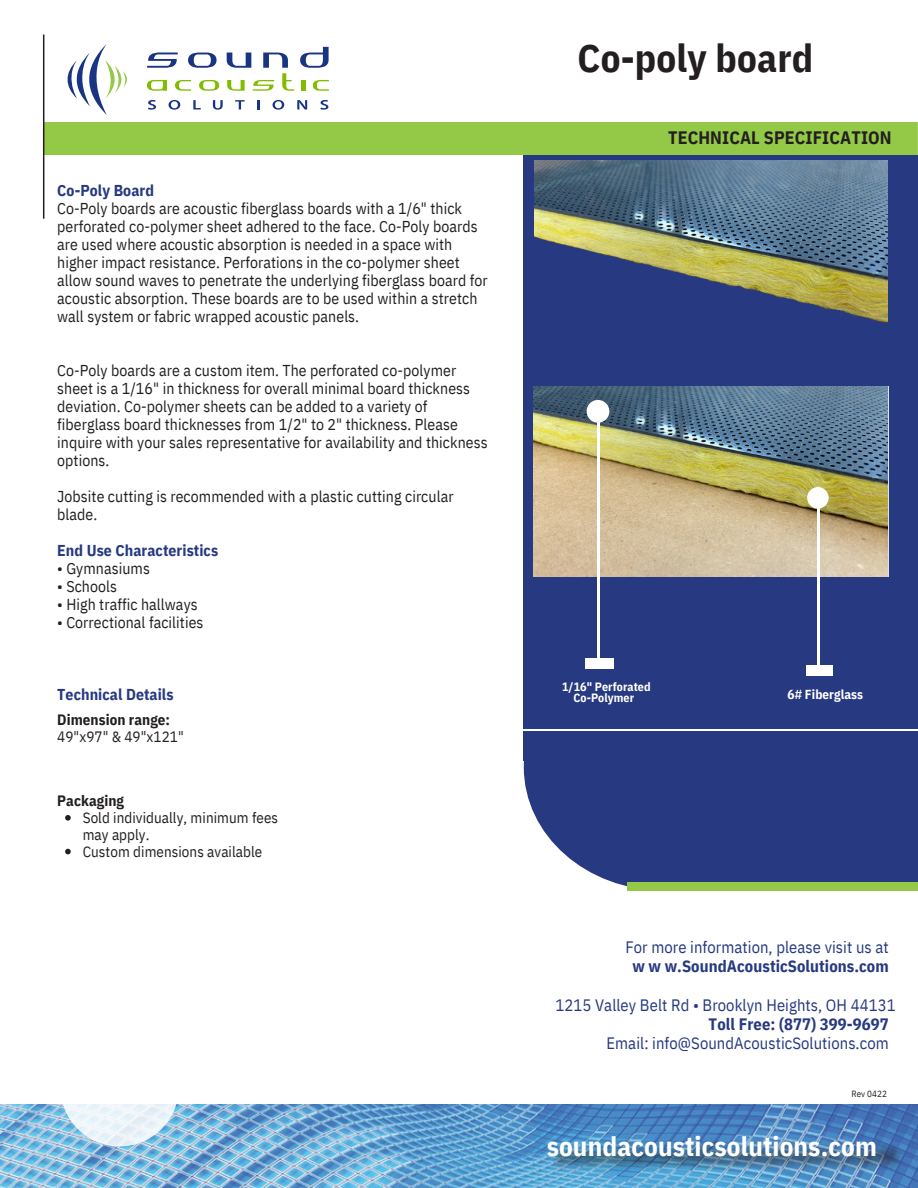
<style>
.page{position:relative;width:918px;height:1188px;background:#fff}
.page>*{position:absolute;margin:0;border:0;box-sizing:border-box;transform-origin:0 0}
.t1{font:700 39px "IBM Plex Sans Cond";letter-spacing:.005em;color:#231f20}
.t2{font:700 27px "IBM Plex Sans Cond";letter-spacing:.005em;color:#fff}
.t3{font:700 18px "IBM Plex Sans Cond";letter-spacing:.005em;color:#231f20}
.t4{font:16.5px/19.2px "IBM Plex Sans Cond";letter-spacing:.005em;color:#273980}
.t5{font:700 16.5px "IBM Plex Sans Cond";letter-spacing:.005em;color:#273980}
.t6{font:15.75px/18px "IBM Plex Sans Cond";letter-spacing:.005em;color:#231f20}
.t7{font:700 15.75px "IBM Plex Sans Cond";letter-spacing:.005em;color:#273980}
.t8{font:15px/16.8px "IBM Plex Sans Cond";letter-spacing:.005em;color:#231f20}
.t9{font:700 15px "IBM Plex Sans Cond";letter-spacing:.005em;color:#231f20}
.t10{font:700 13.05px "IBM Plex Sans Cond";letter-spacing:.005em;color:#fff}
.t11{font:700 12px/11.2px "IBM Plex Sans Cond";letter-spacing:.005em;color:#fff;text-align:center}
.t12{font:9px "IBM Plex Sans Cond";letter-spacing:.005em;color:#231f20}
.s1{font-weight:700}
</style>
<div class="page">
<div style="left:524px;top:155px;width:394px;height:605px;background:#273980"></div>
<div style="left:628px;top:717px;width:290px;height:169px;background:#273980"></div>
<div style="left:524px;top:644px;width:280px;height:247px;background:#273980;border-radius:50%"></div>
<div style="left:628px;top:882px;width:290px;height:9px;background:#93c947"></div>
<svg style="left:67px;top:44px;width:60px;height:71px"></svg>
<svg style="left:147px;top:53px;width:31px;height:15px"></svg>
<svg style="left:188px;top:53px;width:29px;height:15px"></svg>
<svg style="left:300px;top:47px;width:29px;height:21px"></svg>
<svg style="left:175px;top:80px;width:16px;height:11px"></svg>
<svg style="left:199px;top:80px;width:20px;height:11px"></svg>
<hr style="left:302px;top:80px;width:4px;height:11px;background:#81bc00">
<svg style="left:313px;top:80px;width:16px;height:11px"></svg>
<svg style="left:147px;top:80px;width:20px;height:11px"></svg>
<svg style="left:227px;top:53px;width:67px;height:38px"></svg>
<svg style="left:148px;top:100px;width:8px;height:10px"></svg>
<svg style="left:169px;top:100px;width:11px;height:10px"></svg>
<svg style="left:193px;top:100px;width:8px;height:9px"></svg>
<svg style="left:213px;top:100px;width:10px;height:10px"></svg>
<svg style="left:235px;top:100px;width:10px;height:9px"></svg>
<svg style="left:257px;top:100px;width:2px;height:9px"></svg>
<svg style="left:273px;top:100px;width:11px;height:10px"></svg>
<svg style="left:297px;top:100px;width:10px;height:9px"></svg>
<svg style="left:320px;top:100px;width:8px;height:10px"></svg>
<div style="left:44px;top:123px;width:874px;height:32px;background:#93c947"></div>
<hr style="left:43px;top:35px;width:1px;height:184px;background:#231f20">
<img style="left:0;top:1105px;width:918px;height:83px">
<img style="left:550px;top:1135px;width:355px;height:35px">
<svg style="left:60px;top:1104px;width:119px;height:42px"></svg>
<img style="left:533px;top:161px;width:355px;height:415px">
<hr style="left:597px;top:414px;width:2px;height:245px;background:#fff">
<svg style="left:587px;top:400px;width:22px;height:23px"></svg>
<div style="left:585px;top:659px;width:28px;height:10px;background:#fff"></div>
<hr style="left:524px;top:729px;width:394px;height:1px;background:#fff">
<hr style="left:818px;top:498px;width:2px;height:173px;background:#fff">
<svg style="left:807px;top:487px;width:22px;height:22px"></svg>
<div style="left:806px;top:666px;width:27px;height:10px;background:#fff"></div>
<svg style="left:65px;top:815px;width:6px;height:6px"></svg>
<svg style="left:65px;top:849px;width:6px;height:5px"></svg>
<p class="t7" style="left:57px;top:180px;width:98px">Co-Poly Board</p>
<p class="t6" style="left:57px;top:199px;width:432px">Co-Poly boards are acoustic fiberglass boards with a 1/6" thick perforated co-polymer sheet adhered to the face. Co-Poly boards are used where acoustic absorption is needed in a space with higher impact resistance. Perforations in the co-polymer sheet allow sound waves to penetrate the underlying fiberglass board for acoustic absorption. These boards are to be used within a stretch wall system or fabric wrapped acoustic panels.</p>
<p class="t6" style="left:57px;top:361px;width:432px">Co-Poly boards are a custom item. The perforated co-polymer sheet is a 1/16" in thickness for overall minimal board thickness deviation. Co-polymer sheets can be added to a variety of fiberglass board thicknesses from 1/2" to 2" thickness. Please inquire with your sales representative for availability and thickness options.</p>
<p class="t6" style="left:57px;top:487px;width:398px">Jobsite cutting is recommended with a plastic cutting circular blade.</p>
<p class="t7" style="left:57px;top:540px;width:163px">End Use Characteristics</p>
<p class="t6" style="left:57px;top:559px;width:94px">• Gymnasiums</p>
<p class="t6" style="left:57px;top:577px;width:61px">• Schools</p>
<p class="t6" style="left:57px;top:595px;width:142px">• High traffic hallways</p>
<p class="t6" style="left:57px;top:613px;width:148px">• Correctional facilities</p>
<p class="t7" style="left:57px;top:684px;width:118px">Technical Details</p>
<p class="t9" style="left:57px;top:710px;width:114px">Dimension range:</p>
<p class="t8" style="left:57px;top:728px;width:128px">49"x97" &amp; 49"x121"</p>
<p class="t9" style="left:57px;top:791px;width:68px">Packaging</p>
<p class="t8" style="left:83px;top:809px;width:197px">Sold individually, minimum fees may apply.</p>
<p class="t8" style="left:83px;top:843px;width:181px">Custom dimensions available</p>
<p class="t1" style="left:578px;top:32px;width:237px">Co-poly board</p>
<p class="t3" style="left:668px;top:126px;width:225px">TECHNICAL SPECIFICATION</p>
<p class="t11" style="left:562px;top:681px;width:90px">1/16" Perforated<br>Co-Polymer</p>
<p class="t10" style="left:788px;top:686px;width:77px">6# Fiberglass</p>
<p class="t4" style="left:625px;top:938px;width:265px">For more information, please visit us at</p>
<p class="t5" style="left:632px;top:956px;width:258px">w w w.SoundAcousticSolutions.com</p>
<p class="t4" style="left:709px;top:995px;width:189px;text-indent:-153px">1215 Valley Belt Rd • Brooklyn Heights, OH 44131<br><span class="s1">Toll Free: (877) 399-9697</span></p>
<p class="t4" style="left:606px;top:1033px;width:284px">Email: info@SoundAcousticSolutions.com</p>
<p class="t12" style="left:852px;top:1088px;width:37px">Rev 0422</p>
<p class="t2" style="left:547px;top:1128px;width:332px">soundacousticsolutions.com</p>
</div>
